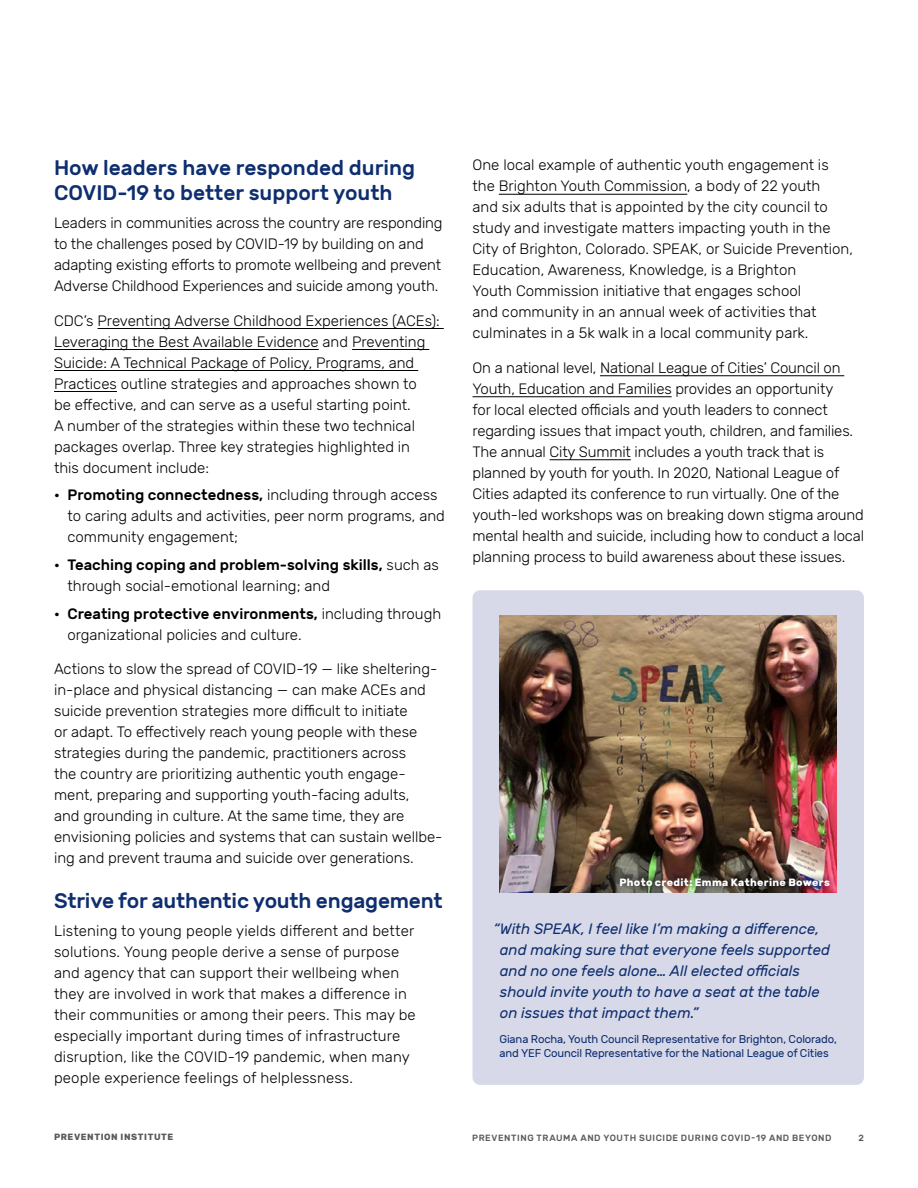
<style>
.page{position:relative;width:918px;height:1188px;background:#fff}
.page>*{position:absolute;margin:0;border:0;box-sizing:border-box;transform-origin:0 0}
.t1{font:500 21px/25.5px "Rubik";color:#0e2e6f}
.t2{font:300 15px/21px "Rubik";color:#000}
.t3{font:italic 15px/21px "Rubik";color:#0e2e6f}
.t4{font:11.25px/14.2px "Rubik";letter-spacing:-.01em;color:#0e2e6f}
.t5{font:700 10.5px "Rubik";letter-spacing:.03em;color:#fff}
.t6{font:500 9px "Rubik";letter-spacing:.065em;color:#58595b}
.t7{font:700 9px "Rubik";letter-spacing:.065em;color:#58595b}
.s1{font-weight:500}
</style>
<div class="page">
<hr style="left:98px;top:328px;width:346px;height:1px;background:#000">
<hr style="left:54px;top:349px;width:265px;height:1px;background:#000">
<hr style="left:352px;top:349px;width:77px;height:1px;background:#000">
<hr style="left:54px;top:370px;width:364px;height:1px;background:#000">
<hr style="left:54px;top:391px;width:63px;height:1px;background:#000">
<hr style="left:499px;top:194px;width:188px;height:1px;background:#000">
<hr style="left:600px;top:375px;width:244px;height:1px;background:#000">
<hr style="left:472px;top:396px;width:200px;height:1px;background:#000">
<hr style="left:550px;top:459px;width:81px;height:1px;background:#000">
<div style="left:472px;top:590px;width:392px;height:495px;background:#d7d9e8;border-radius:8px"></div>
<img style="left:499px;top:616px;width:338px;height:276px">
<div style="left:613px;top:871px;width:224px;height:21px;background:#000;opacity:.75"></div>
<h1 class="t1" style="left:54px;top:155px;width:363px">How leaders have responded during<br>COVID-19 to better support youth</h1>
<p class="t2" style="left:54px;top:213px;width:390px">Leaders in communities across the country are responding to the challenges posed by COVID-19 by building on and adapting existing efforts to promote wellbeing and prevent Adverse Childhood Experiences and suicide among youth.</p>
<p class="t2" style="left:54px;top:310px;width:387px">CDC’s Preventing Adverse Childhood Experiences (ACEs):<br>Leveraging the Best Available Evidence and Preventing Suicide: A Technical Package of Policy, Programs, and Practices outline strategies and approaches shown to<br>be effective, and can serve as a useful starting point.<br>A number of the strategies within these two technical packages overlap. Three key strategies highlighted in<br>this document include:</p>
<p class="t2" style="left:68px;top:485px;width:379px;text-indent:-14px"><span class="s1">• Promoting connectedness,</span> including through access to caring adults and activities, peer norm programs, and community engagement;</p>
<p class="t2" style="left:68px;top:555px;width:373px;text-indent:-14px"><span class="s1">• Teaching coping and problem-solving skills,</span> such as through social-emotional learning; and</p>
<p class="t2" style="left:68px;top:603px;width:375px;text-indent:-14px"><span class="s1">• Creating protective environments,</span> including through organizational policies and culture.</p>
<p class="t2" style="left:54px;top:659px;width:390px">Actions to slow the spread of COVID-19 — like sheltering&shy;in-place and physical distancing — can make ACEs and suicide prevention strategies more difficult to initiate<br>or adapt. To effectively reach young people with these strategies during the pandemic, practitioners across<br>the country are prioritizing authentic youth engage&shy;ment, preparing and supporting youth-facing adults,<br>and grounding in culture. At the same time, they are envisioning policies and systems that can sustain wellbe&shy;ing and prevent trauma and suicide over generations.</p>
<h1 class="t1" style="left:54px;top:889px;width:390px">Strive for authentic youth engagement</h1>
<p class="t2" style="left:54px;top:921px;width:363px">Listening to young people yields different and better solutions. Young people derive a sense of purpose and agency that can support their wellbeing when they are involved in work that makes a difference in their communities or among their peers. This may be especially important during times of infrastructure disruption, like the COVID-19 pandemic, when many people experience feelings of helplessness.</p>
<p class="t2" style="left:472px;top:155px;width:382px">One local example of authentic youth engagement is the Brighton Youth Commission, a body of 22 youth<br>and six adults that is appointed by the city council to study and investigate matters impacting youth in the City of Brighton, Colorado. SPEAK, or Suicide Prevention, Education, Awareness, Knowledge, is a Brighton<br>Youth Commission initiative that engages school<br>and community in an annual week of activities that culminates in a 5k walk in a local community park.</p>
<p class="t2" style="left:472px;top:357px;width:393px">On a national level, National League of Cities’ Council on Youth, Education and Families provides an opportunity<br>for local elected officials and youth leaders to connect regarding issues that impact youth, children, and families.<br>The annual City Summit includes a youth track that is planned by youth for youth. In 2020, National League of Cities adapted its conference to run virtually. One of the youth-led workshops was on breaking down stigma around mental health and suicide, including how to conduct a local planning process to build awareness about these issues.</p>
<p class="t5" style="left:619px;top:876px;width:212px">Photo credit: Emma Katherine Bowers</p>
<p class="t3" style="left:500px;top:919px;width:332px;text-indent:-6px">“With SPEAK, I feel like I’m making a difference, and making sure that everyone feels supported and no one feels alone… All elected officials should invite youth to have a seat at the table on issues that impact them.”</p>
<p class="t4" style="left:500px;top:1032px;width:339px">Giana Rocha, Youth Council Representative for Brighton, Colorado, and YEF Council Representative for the National League of Cities</p>
<p class="t7" style="left:54px;top:1132px;width:121px">PREVENTION INSTITUTE</p>
<p class="t6" style="left:472px;top:1133px;width:361px">PREVENTING TRAUMA AND YOUTH SUICIDE DURING COVID-19 AND BEYOND</p>
<p class="t6" style="left:858px;top:1133px;width:7px">2</p>
</div>
